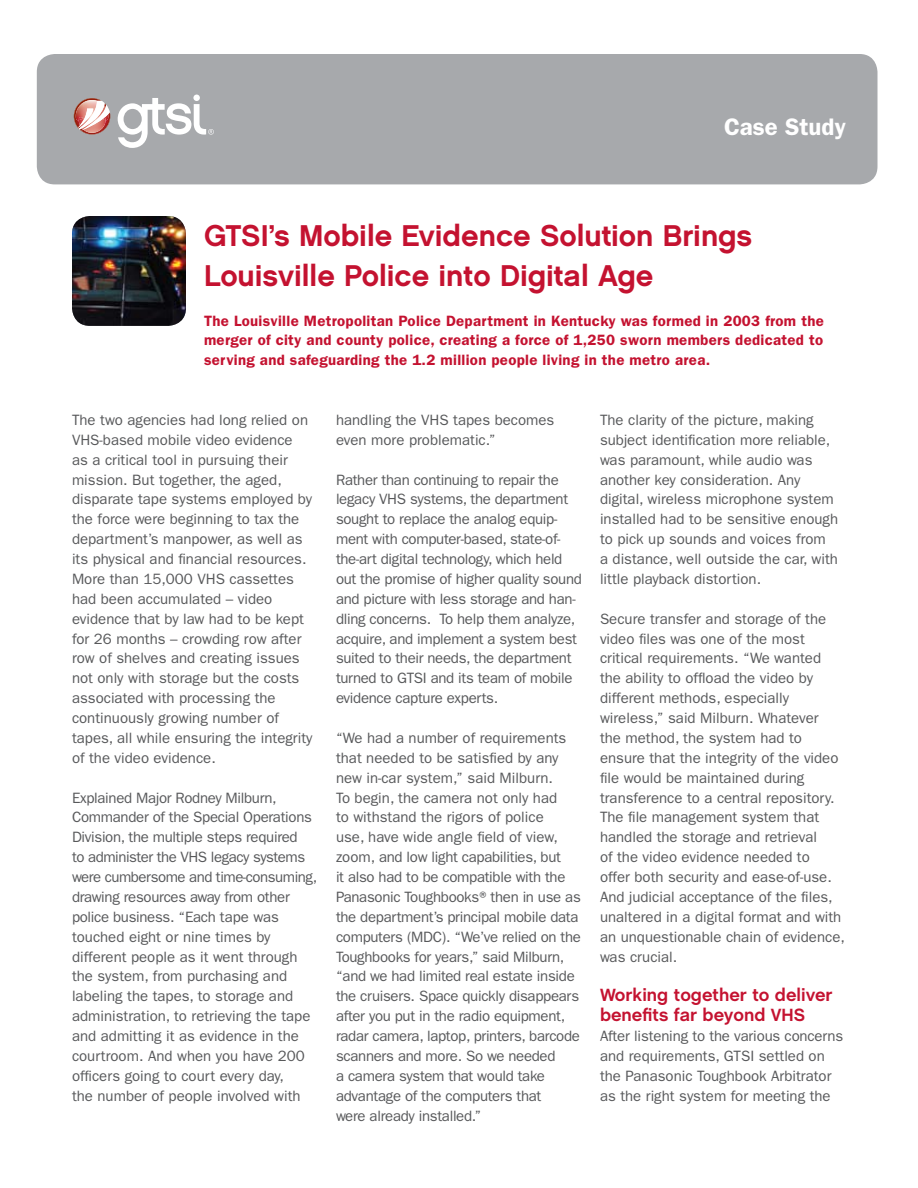
<style>
.page{position:relative;width:918px;height:1188px;background:#fff}
.page>*{position:absolute;margin:0;border:0;box-sizing:border-box;transform-origin:0 0}
.t1{font:30px/39.8px "Chalet New York Nineteen Sixty";color:#c41230}
.t2{font:600 24px "Franklin Gothic";color:#fff}
.t3{font:700 18px/19.8px "Chalet";color:#c41230}
.t4{font:15px/20px "Franklin Gothic";color:#58595b}
.t5{font:15px/20px "Franklin Gothic";letter-spacing:-.02em;color:#58595b}
.t6{font:600 15px/19.8px "Franklin Gothic";letter-spacing:.02em;color:#c41230;text-align:justify}
</style>
<div class="page">
<div style="left:37px;top:54px;width:841px;height:130px;background:#a7a9ac;border-radius:18px"></div>
<svg style="left:74px;top:98px;width:36px;height:37px"></svg>
<svg style="left:118px;top:98px;width:96px;height:50px"></svg>
<div style="left:193px;top:95px;width:7px;height:6px;background:#fff;border-radius:50%"></div>
<img style="left:72px;top:216px;width:114px;height:110px">
<h2 class="t2" style="left:724px;top:112px;width:123px">Case Study</h2>
<h1 class="t1" style="left:204px;top:216px;width:550px">GTSI’s Mobile Evidence Solution Brings<br>Louisville Police into Digital Age</h1>
<p class="t6" style="left:204px;top:310px;width:621px">The Louisville Metropolitan Police Department in Kentucky was formed in 2003 from the merger of city and county police, creating a force of 1,250 sworn members dedicated to serving and safeguarding the 1.2 million people living in the metro area.</p>
<p class="t4" style="left:72px;top:410px;width:242px">The two agencies had long relied on VHS-based mobile video evidence<br>as a critical tool in pursuing their mission. But together, the aged, disparate tape systems employed by the force were beginning to tax the department’s manpower, as well as its physical and financial resources.<br>More than 15,000 VHS cassettes had been accumulated – video evidence that by law had to be kept for 26 months – crowding row after row of shelves and creating issues not only with storage but the costs associated with processing the continuously growing number of tapes, all while ensuring the integrity of the video evidence.</p>
<p class="t4" style="left:72px;top:788px;width:247px">Explained Major Rodney Milburn, Commander of the Special Operations Division, the multiple steps required<br>to administer the VHS legacy systems were cumbersome and time-consuming, drawing resources away from other police business. “Each tape was touched eight or nine times by different people as it went through the system, from purchasing and labeling the tapes, to storage and administration, to retrieving the tape and admitting it as evidence in the courtroom. And when you have 200 officers going to court every day,<br>the number of people involved with</p>
<p class="t4" style="left:336px;top:410px;width:220px">handling the VHS tapes becomes even more problematic.”</p>
<p class="t5" style="left:336px;top:470px;width:247px">Rather than continuing to repair the legacy VHS systems, the department sought to replace the analog equip&shy;ment with computer-based, state-of&shy;the-art digital technology, which held out the promise of higher quality sound and picture with less storage and han&shy;dling concerns. To help them analyze, acquire, and implement a system best suited to their needs, the department turned to GTSI and its team of mobile evidence capture experts.</p>
<p class="t5" style="left:336px;top:728px;width:247px">“We had a number of requirements that needed to be satisfied by any new in-car system,” said Milburn.<br>To begin, the camera not only had<br>to withstand the rigors of police<br>use, have wide angle field of view, zoom, and low light capabilities, but<br>it also had to be compatible with the Panasonic Toughbooks®then in use as the department’s principal mobile data computers (MDC). “We’ve relied on the Toughbooks for years,” said Milburn, “and we had limited real estate inside the cruisers. Space quickly disappears after you put in the radio equipment, radar camera, laptop, printers, barcode scanners and more. So we needed<br>a camera system that would take advantage of the computers that<br>were already installed.”</p>
<p class="t4" style="left:600px;top:410px;width:240px">The clarity of the picture, making subject identification more reliable, was paramount, while audio was another key consideration. Any digital, wireless microphone system installed had to be sensitive enough to pick up sounds and voices from<br>a distance, well outside the car, with little playback distortion.</p>
<p class="t4" style="left:600px;top:609px;width:246px">Secure transfer and storage of the video files was one of the most critical requirements. “We wanted the ability to offload the video by different methods, especially wireless,” said Milburn. Whatever<br>the method, the system had to ensure that the integrity of the video file would be maintained during transference to a central repository.<br>The file management system that handled the storage and retrieval<br>of the video evidence needed to<br>offer both security and ease-of-use.<br>And judicial acceptance of the files, unaltered in a digital format and with an unquestionable chain of evidence, was crucial.</p>
<p class="t3" style="left:600px;top:986px;width:234px">Working together to deliver benefits far beyond VHS</p>
<p class="t4" style="left:600px;top:1026px;width:245px">After listening to the various concerns and requirements, GTSI settled on the Panasonic Toughbook Arbitrator as the right system for meeting the</p>
</div>
